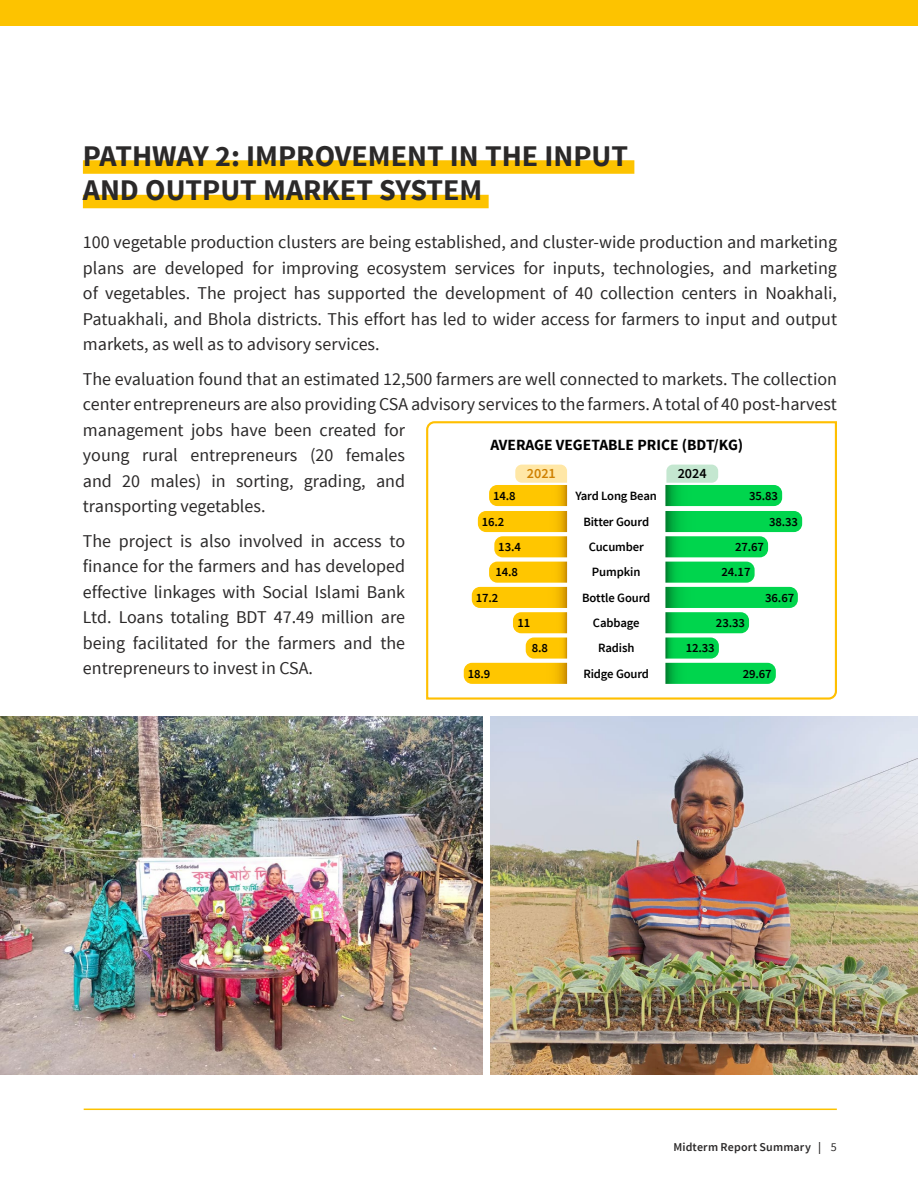
<style>
.page{position:relative;width:918px;height:1188px;background:#fff}
.page>*{position:absolute;margin:0;border:0;box-sizing:border-box;transform-origin:0 0}
.t1{font:700 30px/34.5px "Source Sans Pro";color:#2b2929}
.t2{font:18px/25.5px "Source Sans Pro";color:#2b2929;text-align:justify}
.t3{font:700 15.6px "Source Sans Pro";color:#000}
.t4{font:600 14.1px "Source Sans Pro";color:#cf8000}
.t5{font:600 14.1px "Source Sans Pro";color:#000}
.t6{font:600 12.6px/25.3px "Source Sans Pro";letter-spacing:-.01em;color:#000;text-align:center}
.t7{font:600 12px "Source Sans Pro";letter-spacing:.01em;color:#2b2929}
.s1{font-weight:400}
</style>
<div class="page">
<div style="left:83px;top:160px;width:551px;height:14px;background:#fdc300"></div>
<div style="left:83px;top:195px;width:406px;height:13px;background:#fdc300"></div>
<svg style="left:426px;top:421px;width:411px;height:279px"></svg>
<svg style="left:464px;top:465px;width:103px;height:219px"></svg>
<svg style="left:665px;top:465px;width:137px;height:219px"></svg>
<img style="left:0;top:716px;width:482px;height:359px">
<img style="left:490px;top:716px;width:428px;height:359px">
<hr style="left:84px;top:1109px;width:753px;height:1px;background:#fcc200">
<div style="left:0;top:0;width:918px;height:25px;background:#fdc300"></div>
<h1 class="t1" style="left:83px;top:139px;width:547px">PATHWAY 2: IMPROVEMENT IN THE INPUT<br>AND OUTPUT MARKET SYSTEM</h1>
<p class="t2" style="left:83px;top:230px;width:756px">100 vegetable production clusters are being established, and cluster-wide production and marketing plans are developed for improving ecosystem services for inputs, technologies, and marketing of vegetables. The project has supported the development of 40 collection centers in Noakhali, Patuakhali, and Bhola districts. This effort has led to wider access for farmers to input and output markets, as well as to advisory services.</p>
<p class="t2" style="left:83px;top:366px;width:756px;text-align:left">The evaluation found that an estimated 12,500 farmers are well connected to markets. The collection center entrepreneurs are also providing CSA advisory services to the farmers. A total of 40 post-harvest management jobs have been created for<br>young rural entrepreneurs (20 females<br>and 20 males) in sorting, grading, and<br>transporting vegetables.</p>
<p class="t2" style="left:83px;top:528px;width:324px">The project is also involved in access to finance for the farmers and has developed effective linkages with Social Islami Bank Ltd. Loans totaling BDT 47.49 million are being facilitated for the farmers and the entrepreneurs to invest in CSA.</p>
<p class="t3" style="left:490px;top:435px;width:254px">AVERAGE VEGETABLE PRICE (BDT/KG)</p>
<p class="t4" style="left:527px;top:465px;width:31px">2021</p>
<p class="t5" style="left:678px;top:465px;width:31px">2024</p>
<p class="t6" style="left:575px;top:484px;width:83px">Yard Long Bean<br>Bitter Gourd<br>Cucumber<br>Pumpkin<br>Bottle Gourd<br>Cabbage<br>Radish<br>Ridge Gourd</p>
<p class="t6" style="left:749px;top:484px;width:30px">35.83</p>
<p class="t6" style="left:493px;top:484px;width:24px">14.8</p>
<p class="t6" style="left:482px;top:509px;width:24px">16.2</p>
<p class="t6" style="left:498px;top:535px;width:24px">13.4</p>
<p class="t6" style="left:495px;top:560px;width:24px">14.8</p>
<p class="t6" style="left:476px;top:585px;width:24px">17.2</p>
<p class="t6" style="left:518px;top:610px;width:14px">11</p>
<p class="t6" style="left:769px;top:509px;width:30px">38.33</p>
<p class="t6" style="left:735px;top:535px;width:30px">27.67</p>
<p class="t6" style="left:722px;top:560px;width:30px">24.17</p>
<p class="t6" style="left:765px;top:585px;width:30px">36.67</p>
<p class="t6" style="left:716px;top:610px;width:30px">23.33</p>
<p class="t6" style="left:532px;top:636px;width:18px">8.8</p>
<p class="t6" style="left:686px;top:636px;width:30px">12.33</p>
<p class="t6" style="left:468px;top:661px;width:24px">18.9</p>
<p class="t6" style="left:743px;top:661px;width:30px">29.67</p>
<p class="t7" style="left:673px;top:1140px;width:165px">Midterm Report Summary | <span class="s1">5</span></p>
</div>
